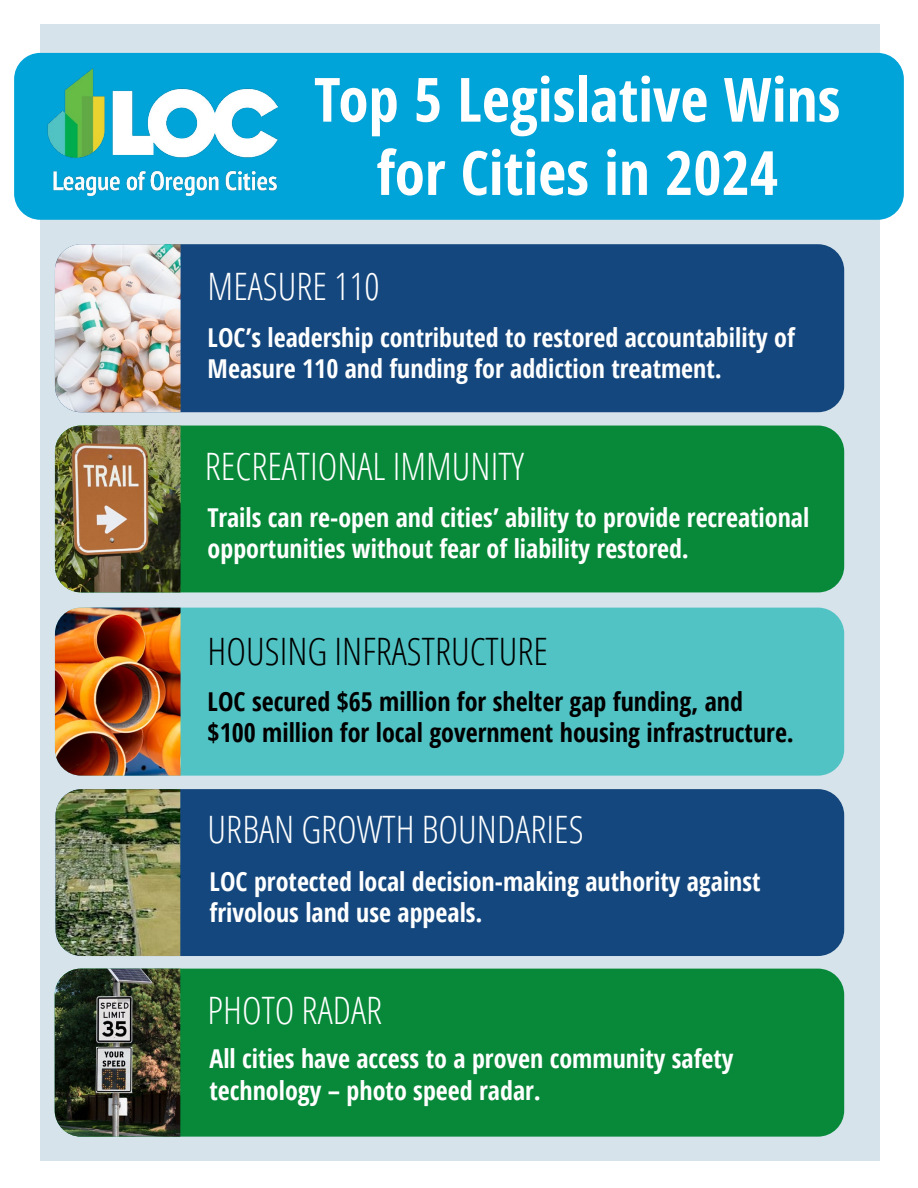
<style>
.page{position:relative;width:918px;height:1188px;background:#fff}
.page>*{position:absolute;margin:0;border:0;box-sizing:border-box;transform-origin:0 0}
.t1{font:700 condensed 61.05px/73.2px "Open Sans";color:#fff;text-align:center}
.t2{font:300 condensed 37.8px "Open Sans";color:#fff}
.t3{font:300 condensed 37.8px "Open Sans";color:#000}
.t4{font:700 condensed 25.95px/31.2px "Open Sans";color:#fff}
.t5{font:700 condensed 25.95px/31.2px "Open Sans";color:#000}
</style>
<div class="page">
<div style="left:40px;top:24px;width:840px;height:1137px;background:#d6e3eb"></div>
<div style="left:56px;top:789px;width:788px;height:167px;background:#14477d;border-radius:26px"></div>
<img style="left:56px;top:789px;width:124px;height:167px">
<div style="left:14px;top:53px;width:890px;height:167px;background:#00a4d8;border-radius:26px"></div>
<div style="left:55px;top:244px;width:789px;height:168px;background:#14477d;border-radius:26px"></div>
<img style="left:55px;top:244px;width:126px;height:168px">
<div style="left:55px;top:969px;width:789px;height:168px;background:#078939;border-radius:26px"></div>
<img style="left:55px;top:969px;width:125px;height:168px">
<div style="left:55px;top:608px;width:789px;height:168px;background:#52c3c4;border-radius:26px"></div>
<img style="left:55px;top:608px;width:126px;height:168px">
<div style="left:55px;top:426px;width:789px;height:166px;background:#078939;border-radius:26px"></div>
<img style="left:55px;top:426px;width:126px;height:166px">
<img style="left:48px;top:68px;width:229px;height:127px">
<p class="t1" style="left:314px;top:61px;width:528px">Top 5 Legislative Wins for Cities in 2024</p>
<p class="t2" style="left:208px;top:261px;width:173px">MEASURE 110</p>
<p class="t4" style="left:208px;top:321px;width:589px">LOC’s leadership contributed to restored accountability of<br>Measure 110 and funding for addiction treatment.</p>
<p class="t2" style="left:205px;top:441px;width:321px">RECREATIONAL IMMUNITY</p>
<p class="t4" style="left:208px;top:501px;width:603px">Trails can re-open and cities’ ability to provide recreational opportunities without fear of liability restored.</p>
<p class="t3" style="left:208px;top:626px;width:342px">HOUSING INFRASTRUCTURE</p>
<p class="t5" style="left:208px;top:685px;width:588px">LOC secured $65 million for shelter gap funding, and $100 million for local government housing infrastructure.</p>
<p class="t2" style="left:208px;top:803px;width:377px">URBAN GROWTH BOUNDARIES</p>
<p class="t4" style="left:210px;top:865px;width:553px">LOC protected local decision-making authority against frivolous land use appeals.</p>
<p class="t2" style="left:208px;top:985px;width:176px">PHOTO RADAR</p>
<p class="t4" style="left:210px;top:1043px;width:526px">All cities have access to a proven community safety technology – photo speed radar.</p>
</div>
